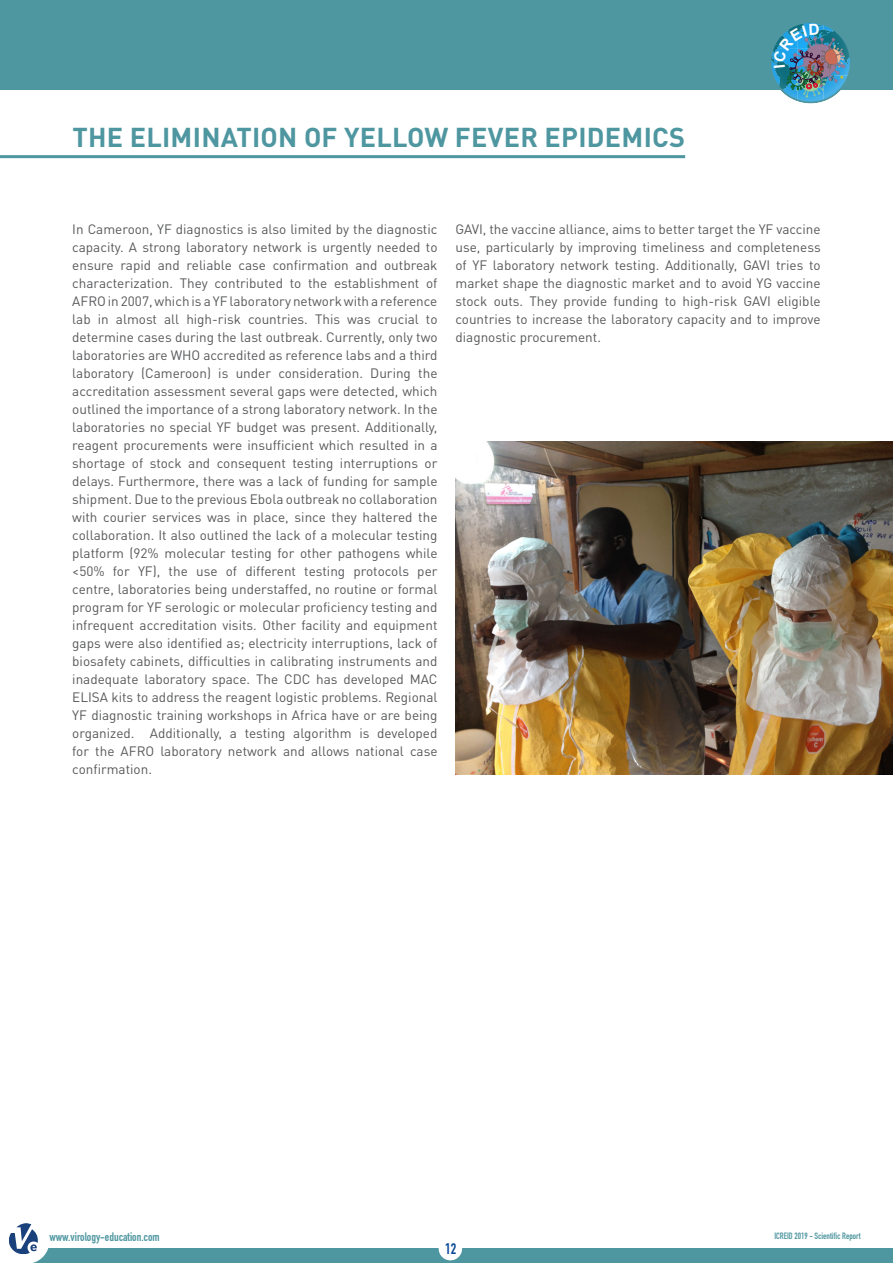
<style>
.page{position:relative;width:893px;height:1263px;background:#fff}
.page>*{position:absolute;margin:0;border:0;box-sizing:border-box;transform-origin:0 0}
._01_Page_title{font:700 27px "DINOT";letter-spacing:.01em;color:#4e96a0}
.t1{font:15px "DIN Engschrift";color:#094896}
._04_Bodytext{font:13.5px/18px "DINOT";color:#57585a;text-align:justify}
.t2{font:12px "DIN Engschrift";color:#4e96a0}
.t3{font:9px "DIN Engschrift";color:#4e96a0}
</style>
<div class="page">
<div style="left:0;top:0;width:893px;height:90px;background:#4e96a0"></div>
<div style="left:0;top:1249px;width:893px;height:14px;background:#4e96a0"></div>
<div style="left:439px;top:1237px;width:23px;height:23px;background:#fff;border-radius:50%"></div>
<svg style="left:0;top:1223px;width:49px;height:40px"></svg>
<hr style="left:0;top:155px;width:685px;height:3px;background:#4e96a0">
<img style="left:455px;top:441px;width:438px;height:333px">
<img style="left:771px;top:23px;width:79px;height:79px">
<p class="_01_Page_title" style="left:72px;top:119px;width:614px">THE ELIMINATION OF YELLOW FEVER EPIDEMICS</p>
<p class="_04_Bodytext" style="left:72px;top:220px;width:367px">In Cameroon, YF diagnostics is also limited by the diagnostic capacity. A strong laboratory network is urgently needed to ensure rapid and reliable case confirmation and outbreak characterization. They contributed to the establishment of AFRO in 2007, which is a YF laboratory network with a reference lab in almost all high-risk countries. This was crucial to determine cases during the last outbreak. Currently, only two laboratories are WHO accredited as reference labs and a third laboratory (Cameroon) is under consideration. During the accreditation assessment several gaps were detected, which outlined the importance of a strong laboratory network. In the laboratories no special YF budget was present. Additionally, reagent procurements were insufficient which resulted in a shortage of stock and consequent testing interruptions or delays. Furthermore, there was a lack of funding for sample shipment. Due to the previous Ebola outbreak no collaboration with courier services was in place, since they haltered the collaboration. It also outlined the lack of a molecular testing platform (92% molecular testing for other pathogens while &lt;50% for YF), the use of different testing protocols per centre, laboratories being understaffed, no routine or formal program for YF serologic or molecular proficiency testing and infrequent accreditation visits. Other facility and equipment gaps were also identified as; electricity interruptions, lack of biosafety cabinets, difficulties in calibrating instruments and inadequate laboratory space. The CDC has developed MAC ELISA kits to address the reagent logistic problems. Regional YF diagnostic training workshops in Africa have or are being organized. Additionally, a testing algorithm is developed for the AFRO laboratory network and allows national case confirmation.</p>
<p class="_04_Bodytext" style="left:455px;top:220px;width:367px">GAVI, the vaccine alliance, aims to better target the YF vaccine use, particularly by improving timeliness and completeness of YF laboratory network testing. Additionally, GAVI tries to market shape the diagnostic market and to avoid YG vaccine stock outs. They provide funding to high-risk GAVI eligible countries to increase the laboratory capacity and to improve diagnostic procurement.</p>
<p class="t2" style="left:49px;top:1230px;width:112px">www.virology-education.com</p>
<p class="t3" style="left:774px;top:1230px;width:88px">ICREID 2019 - Scientific Report</p>
<p class="t1" style="left:445px;top:1240px;width:13px">12</p>
</div>
